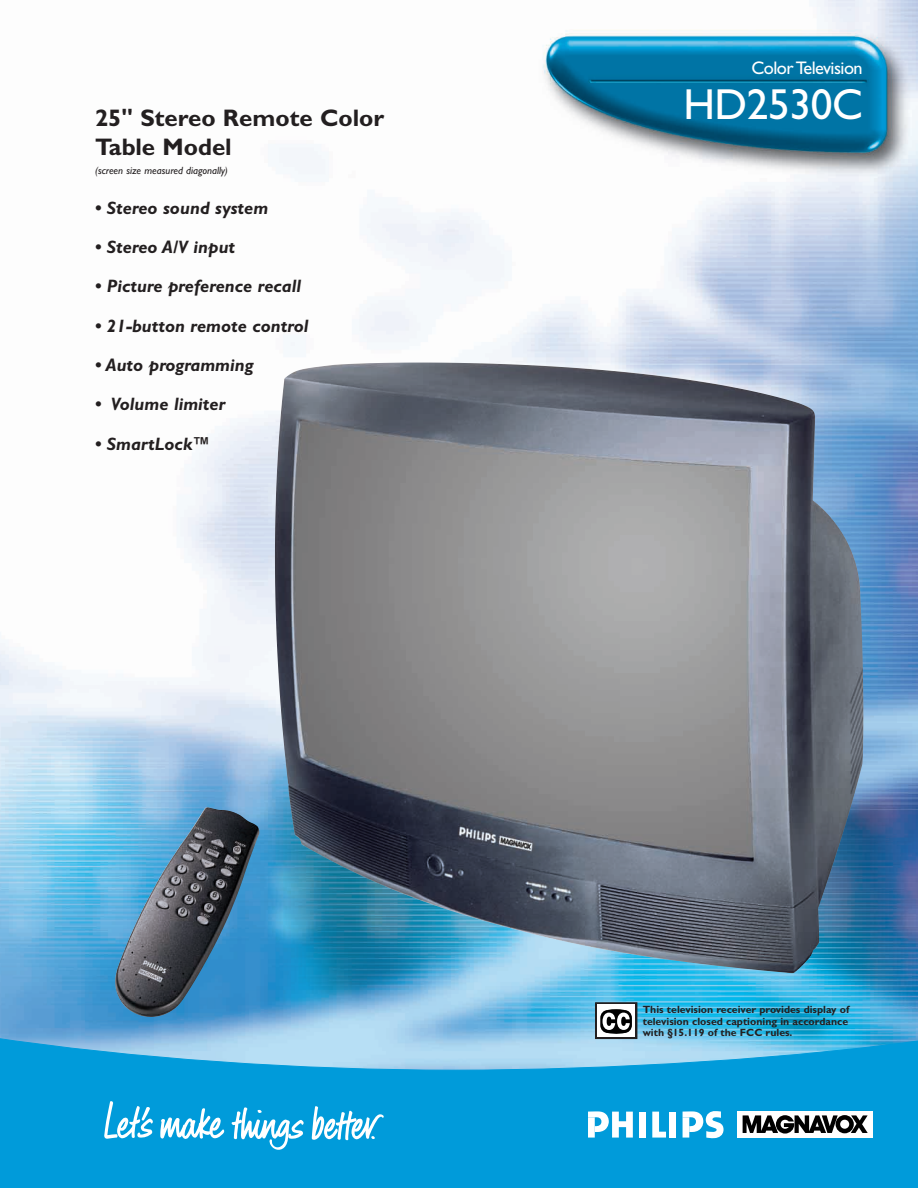
<style>
.page{position:relative;width:918px;height:1188px;background:#fff}
.page>*{position:absolute;margin:0;border:0;box-sizing:border-box;transform-origin:0 0}
.t1{font:43.5px "Gill Sans";letter-spacing:-.01em;color:#fff}
.t2{font:700 24px "Gill Sans";color:#231f20}
.t3{font:18.3px "Gill Sans";letter-spacing:-.03em;color:#fff}
.t4{font:italic 700 18px "Gill Sans";color:#231f20}
.t5{font:700 10.5px/11.2px "Gill Sans";color:#231f20;text-align:justify}
.t6{font:italic 10.5px "Gill Sans";color:#231f20}
</style>
<div class="page">
<img style="left:0;top:0;width:918px;height:1037px">
<svg style="left:0;top:1037px;width:918px;height:151px;background:#1ba4dd"></svg>
<svg style="left:104px;top:1101px;width:50px;height:38px"></svg>
<svg style="left:160px;top:1108px;width:65px;height:32px"></svg>
<svg style="left:231px;top:1107px;width:73px;height:45px"></svg>
<svg style="left:312px;top:1105px;width:72px;height:36px"></svg>
<svg style="left:683px;top:1111px;width:41px;height:27px"></svg>
<div style="left:639px;top:1112px;width:7px;height:26px;background:#fff"></div>
<div style="left:669px;top:1112px;width:7px;height:26px;background:#fff"></div>
<svg style="left:652px;top:1112px;width:14px;height:26px"></svg>
<svg style="left:588px;top:1111px;width:45px;height:27px"></svg>
<div style="left:588px;top:1117px;width:7px;height:21px;background:#fff"></div>
<div style="left:737px;top:1111px;width:135px;height:27px;background:#fff"></div>
<svg style="left:743px;top:1115px;width:125px;height:19px"></svg>
<img style="left:115px;top:807px;width:144px;height:210px">
<img style="left:286px;top:363px;width:577px;height:610px">
<div style="left:595px;top:1003px;width:42px;height:36px;border:1px solid #231f20"></div>
<div style="left:597px;top:1005px;width:38px;height:32px;background:#fff"></div>
<svg style="left:600px;top:1009px;width:32px;height:25px"></svg>
<h2 class="t2" style="left:95px;top:109px;width:291px">25" Stereo Remote Color</h2>
<h2 class="t2" style="left:95px;top:138px;width:138px">Table Model</h2>
<p class="t6" style="left:95px;top:167px;width:135px">(screen size measured diagonally)</p>
<p class="t4" style="left:95px;top:201px;width:175px">• Stereo sound system</p>
<p class="t4" style="left:95px;top:241px;width:142px">• Stereo A/V input</p>
<p class="t4" style="left:95px;top:280px;width:208px">• Picture preference recall</p>
<p class="t4" style="left:95px;top:319px;width:215px">• 21-button remote control</p>
<p class="t4" style="left:95px;top:359px;width:160px">• Auto programming</p>
<p class="t4" style="left:95px;top:398px;width:132px">• Volume limiter</p>
<p class="t4" style="left:95px;top:438px;width:117px">• SmartLock™</p>
<p class="t3" style="left:752px;top:61px;width:113px">Color Television</p>
<h1 class="t1" style="left:683px;top:90px;width:181px">HD2530C</h1>
<p class="t5" style="left:643px;top:1005px;width:208px">This television receiver provides display of television closed captioning in accordance with §15.119 of the FCC rules.</p>
</div>
